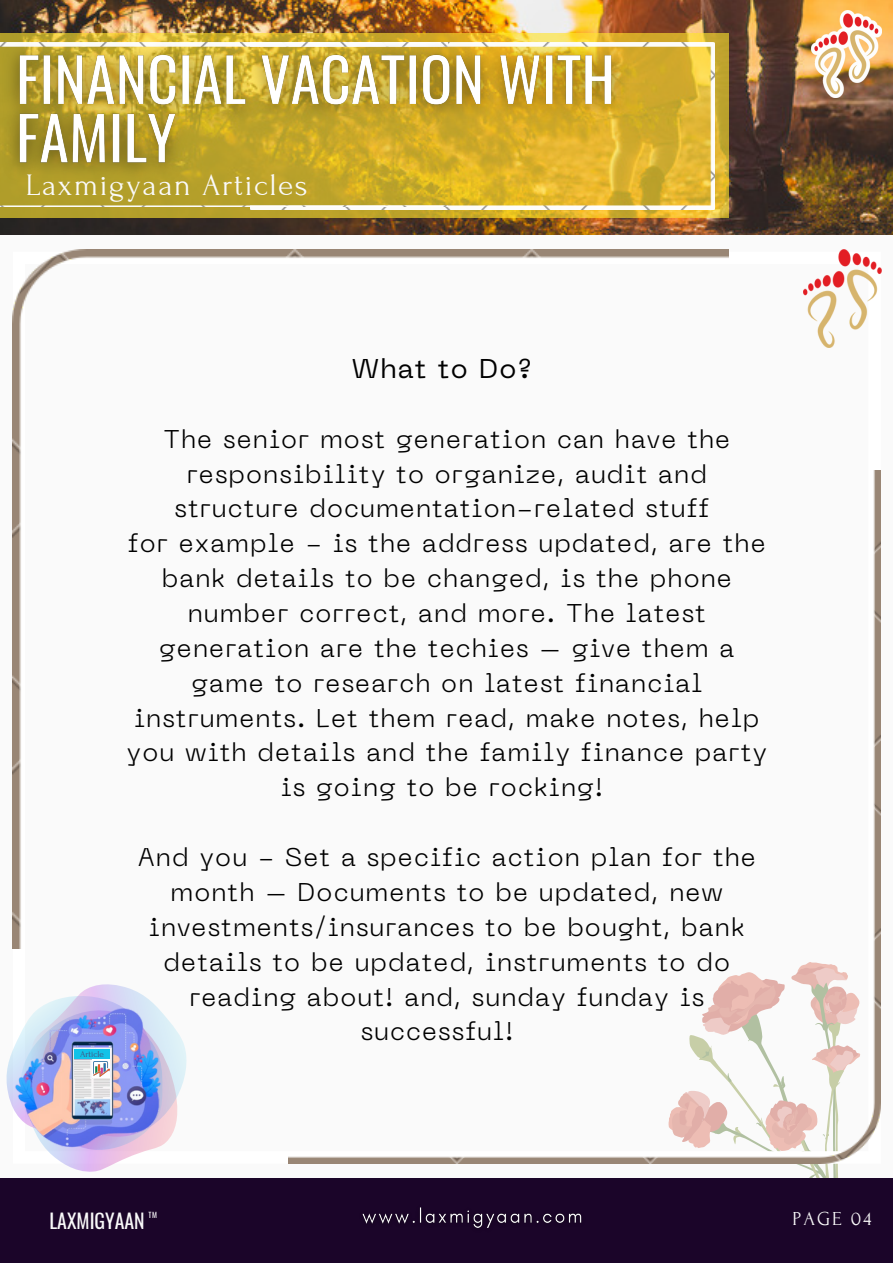
<style>
.page{position:relative;width:893px;height:1264px;background:#fff}
.page>*{position:absolute;margin:0;border:0;box-sizing:border-box;transform-origin:0 0}
.t1{font:31.2px "Forum";letter-spacing:.05em;color:#fafafa}
.t2{font:27px "PP Neue Machina";letter-spacing:.045em;color:#000}
.t3{font:300 25.5px/34.8px "PP Neue Machina";letter-spacing:.045em;color:#000;text-align:center}
.t4{font:19.8px "Oswald";color:#fafafa}
.t5{font:19.8px "Forum";letter-spacing:.1em;color:#fafafa}
.t6{font:9px "Forum";color:#484978}
.t7{font:7.5px "Oswald";color:#fff}
</style>
<div class="page">
<div style="left:0;top:0;width:892px;height:1262px;background:#fafafa"></div>
<svg style="left:666px;top:957px;width:215px;height:220px"></svg>
<div style="left:0;top:1177px;width:892px;height:85px;background:#1b0529"></div>
<img style="left:0;top:0;width:892px;height:235px">
<svg style="left:60px;top:984px;width:127px;height:188px"></svg>
<img style="left:6px;top:991px;width:168px;height:170px">
<div style="left:74px;top:1049px;width:36px;height:10px;background:#12c2e8"></div>
<img style="left:74px;top:1059px;width:18px;height:19px">
<div style="left:92px;top:1059px;width:18px;height:19px;background:#fff"></div>
<img style="left:93px;top:1061px;width:17px;height:15px">
<img style="left:288px;top:470px;width:592px;height:693px">
<img style="left:13px;top:249px;width:715px;height:699px">
<img style="left:803px;top:249px;width:78px;height:98px">
<img style="left:811px;top:11px;width:70px;height:86px">
<svg style="left:0;top:34px;width:728px;height:184px;background:#caad37"></svg>
<img style="left:251px;top:43px;width:463px;height:166px">
<img style="left:362px;top:1207px;width:220px;height:21px">
<img style="left:0;top:10px;width:639px;height:197px">
<p class="t1" style="left:26px;top:168px;width:283px">Laxmigyaan Articles</p>
<p class="t2" style="left:352px;top:358px;width:181px">What to Do?</p>
<p class="t3" style="left:163px;top:424px;width:568px">The senior most generation can have the responsibility to organize, audit and structure documentation-related stuff</p>
<p class="t3" style="left:127px;top:528px;width:642px">for example - is the address updated, are the bank details to be changed, is the phone number correct, and more. The latest generation are the techies – give them a game to research on latest financial instruments. Let them read, make notes, help you with details and the family finance party is going to be rocking!</p>
<p class="t6" style="left:80px;top:1048px;width:25px">Article</p>
<p class="t3" style="left:138px;top:842px;width:619px">And you - Set a specific action plan for the</p>
<p class="t3" style="left:171px;top:877px;width:554px">month – Documents to be updated, new</p>
<p class="t3" style="left:149px;top:911px;width:597px">investments/insurances to be bought, bank</p>
<p class="t3" style="left:164px;top:946px;width:568px">details to be updated, instruments to do</p>
<p class="t3" style="left:189px;top:981px;width:516px">reading about! and, sunday funday is</p>
<p class="t3" style="left:360px;top:1016px;width:154px">successful!</p>
<p class="t7" style="left:148px;top:1208px;width:10px">TM</p>
<p class="t4" style="left:49px;top:1204px;width:97px">LAXMIGYAAN</p>
<p class="t5" style="left:792px;top:1208px;width:81px">PAGE 04</p>
</div>
